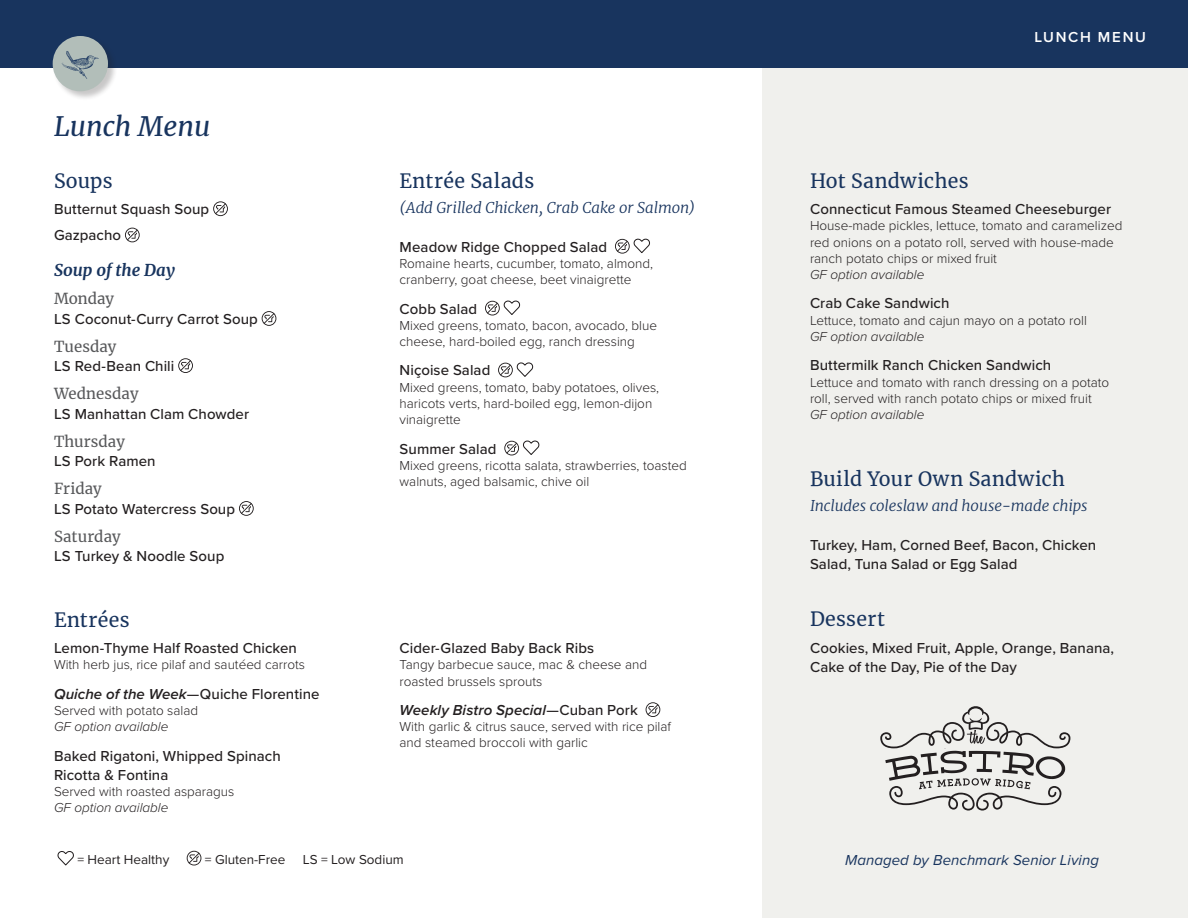
<style>
.page{position:relative;width:1188px;height:918px;background:#fff}
.page>*{position:absolute;margin:0;border:0;box-sizing:border-box;transform-origin:0 0}
.t1{font:italic 27px "Merriweather";color:#18345e}
.t2{font:19.5px "Merriweather";letter-spacing:.02em;color:#18345e}
.t3{font:italic 700 16.5px "Merriweather";color:#18345e}
.t4{font:500 15px/19.5px "Proxima Nova";letter-spacing:.005em;color:#231f20}
.t5{font:italic 300 15px "Merriweather";letter-spacing:-.005em;color:#18345e}
.t6{font:15px "Merriweather";letter-spacing:.005em;color:#57585a}
.t7{font:italic 15px "Proxima Nova";letter-spacing:.005em;color:#18345e}
.t8{font:italic 600 15px "Proxima Nova";letter-spacing:.005em;color:#231f20}
.t9{font:600 15px "Proxima Nova";letter-spacing:.115em;color:#fff}
.t10{font:300 13.5px/16.2px "Proxima Nova";color:#231f20}
.t11{font:italic 300 13.5px "Proxima Nova";color:#231f20}
.t12{font:13.5px "Proxima Nova";color:#231f20}
.s1{font-weight:600;font-style:italic}
.s2{font-weight:500;font-style:normal}
</style>
<div class="page">
<div style="left:763px;top:54px;width:425px;height:864px;background:#f0f0ed"></div>
<div style="left:0;top:0;width:1188px;height:68px;background:#18345e"></div>
<div style="left:52px;top:35px;width:65px;height:66px;background:#231f20;opacity:.25"></div>
<div style="left:53px;top:36px;width:55px;height:55px;background:#b2beb9;border-radius:50%"></div>
<svg style="left:62px;top:51px;width:37px;height:28px"></svg>
<svg style="left:880px;top:706px;width:190px;height:105px"></svg>
<svg style="left:213px;top:201px;width:15px;height:15px"></svg>
<svg style="left:125px;top:228px;width:15px;height:14px"></svg>
<svg style="left:262px;top:311px;width:14px;height:15px"></svg>
<svg style="left:178px;top:358px;width:15px;height:15px"></svg>
<svg style="left:239px;top:501px;width:15px;height:15px"></svg>
<svg style="left:615px;top:238px;width:35px;height:16px"></svg>
<svg style="left:485px;top:300px;width:36px;height:16px"></svg>
<svg style="left:498px;top:362px;width:36px;height:16px"></svg>
<svg style="left:504px;top:440px;width:36px;height:16px"></svg>
<svg style="left:646px;top:702px;width:14px;height:15px"></svg>
<svg style="left:57px;top:851px;width:17px;height:15px"></svg>
<svg style="left:187px;top:851px;width:14px;height:15px"></svg>
<h1 class="t1" style="left:54px;top:108px;width:158px">Lunch Menu</h1>
<h2 class="t2" style="left:54px;top:167px;width:60px">Soups</h2>
<p class="t4" style="left:54px;top:196px;width:157px;line-height:26.2px">Butternut Squash Soup<br>Gazpacho</p>
<p class="t3" style="left:54px;top:259px;width:122px">Soup of the Day</p>
<p class="t6" style="left:54px;top:289px;width:62px">Monday</p>
<p class="t4" style="left:54px;top:309px;width:205px">LS Coconut-Curry Carrot Soup</p>
<p class="t6" style="left:54px;top:336px;width:64px">Tuesday</p>
<p class="t4" style="left:54px;top:356px;width:122px">LS Red-Bean Chili</p>
<p class="t6" style="left:54px;top:384px;width:86px">Wednesday</p>
<p class="t4" style="left:54px;top:404px;width:197px">LS Manhattan Clam Chowder</p>
<p class="t6" style="left:54px;top:431px;width:72px">Thursday</p>
<p class="t4" style="left:54px;top:451px;width:103px">LS Pork Ramen</p>
<p class="t6" style="left:54px;top:479px;width:49px">Friday</p>
<p class="t4" style="left:54px;top:499px;width:183px">LS Potato Watercress Soup</p>
<p class="t6" style="left:54px;top:526px;width:68px">Saturday</p>
<p class="t4" style="left:54px;top:546px;width:172px">LS Turkey &amp; Noodle Soup</p>
<h2 class="t2" style="left:54px;top:606px;width:77px">Entrées</h2>
<p class="t4" style="left:54px;top:638px;width:245px">Lemon-Thyme Half Roasted Chicken</p>
<p class="t10" style="left:54px;top:656px;width:253px">With herb jus, rice pilaf and sautéed carrots</p>
<p class="t4" style="left:54px;top:683px;width:267px"><span class="s1">Quiche of the Week</span>—Quiche Florentine</p>
<p class="t10" style="left:54px;top:701px;width:146px">Served with potato salad</p>
<p class="t11" style="left:54px;top:716px;width:116px">GF option available</p>
<p class="t4" style="left:54px;top:745px;width:228px">Baked Rigatoni, Whipped Spinach<br>Ricotta &amp; Fontina</p>
<p class="t10" style="left:54px;top:783px;width:182px">Served with roasted asparagus</p>
<p class="t11" style="left:54px;top:798px;width:116px">GF option available</p>
<h2 class="t2" style="left:400px;top:167px;width:136px">Entrée Salads</h2>
<p class="t5" style="left:400px;top:197px;width:297px">(Add Grilled Chicken, Crab Cake or Salmon)</p>
<p class="t4" style="left:400px;top:236px;width:209px">Meadow Ridge Chopped Salad</p>
<p class="t10" style="left:400px;top:255px;width:255px">Romaine hearts, cucumber, tomato, almond, cranberry, goat cheese, beet vinaigrette</p>
<p class="t4" style="left:400px;top:298px;width:79px">Cobb Salad</p>
<p class="t10" style="left:400px;top:316px;width:259px">Mixed greens, tomato, bacon, avocado, blue cheese, hard-boiled egg, ranch dressing</p>
<p class="t4" style="left:400px;top:360px;width:92px">Niçoise Salad</p>
<p class="t10" style="left:400px;top:378px;width:261px">Mixed greens, tomato, baby potatoes, olives, haricots verts, hard-boiled egg, lemon-dijon vinaigrette</p>
<p class="t4" style="left:400px;top:438px;width:98px">Summer Salad</p>
<p class="t10" style="left:400px;top:456px;width:289px">Mixed greens, ricotta salata, strawberries, toasted walnuts, aged balsamic, chive oil</p>
<p class="t4" style="left:400px;top:638px;width:196px">Cider-Glazed Baby Back Ribs</p>
<p class="t10" style="left:400px;top:656px;width:249px">Tangy barbecue sauce, mac &amp; cheese and roasted brussels sprouts</p>
<p class="t8" style="left:400px;top:699px;width:240px">Weekly Bistro Special<span class="s2">—Cuban Pork</span></p>
<p class="t10" style="left:400px;top:718px;width:273px">With garlic &amp; citrus sauce, served with rice pilaf and steamed broccoli with garlic</p>
<p class="t9" style="left:1034px;top:26px;width:113px">LUNCH MENU</p>
<h2 class="t2" style="left:810px;top:167px;width:160px">Hot Sandwiches</h2>
<p class="t4" style="left:810px;top:199px;width:303px">Connecticut Famous Steamed Cheeseburger</p>
<p class="t10" style="left:810px;top:217px;width:314px">House-made pickles, lettuce, tomato and caramelized red onions on a potato roll, served with house-made ranch potato chips or mixed fruit</p>
<p class="t11" style="left:810px;top:264px;width:116px">GF option available</p>
<p class="t4" style="left:810px;top:293px;width:141px">Crab Cake Sandwich</p>
<p class="t10" style="left:810px;top:311px;width:278px">Lettuce, tomato and cajun mayo on a potato roll</p>
<p class="t11" style="left:810px;top:326px;width:116px">GF option available</p>
<p class="t4" style="left:810px;top:355px;width:243px">Buttermilk Ranch Chicken Sandwich</p>
<p class="t10" style="left:810px;top:373px;width:301px">Lettuce and tomato with ranch dressing on a potato roll, served with ranch potato chips or mixed fruit</p>
<p class="t11" style="left:810px;top:404px;width:116px">GF option available</p>
<h2 class="t2" style="left:810px;top:466px;width:257px">Build Your Own Sandwich</h2>
<p class="t5" style="left:810px;top:495px;width:279px">Includes coleslaw and house-made chips</p>
<p class="t4" style="left:810px;top:535px;width:288px">Turkey, Ham, Corned Beef, Bacon, Chicken<br>Salad, Tuna Salad or Egg Salad</p>
<h2 class="t2" style="left:810px;top:606px;width:77px">Dessert</h2>
<p class="t4" style="left:810px;top:637px;width:306px">Cookies, Mixed Fruit, Apple, Orange, Banana,<br>Cake of the Day, Pie of the Day</p>
<p class="t12" style="left:77px;top:849px;width:93px">= Heart Healthy</p>
<p class="t12" style="left:205px;top:849px;width:82px">= Gluten-Free</p>
<p class="t12" style="left:303px;top:849px;width:102px">LS = Low Sodium</p>
<p class="t7" style="left:845px;top:849px;width:255px">Managed by Benchmark Senior Living</p>
</div>
